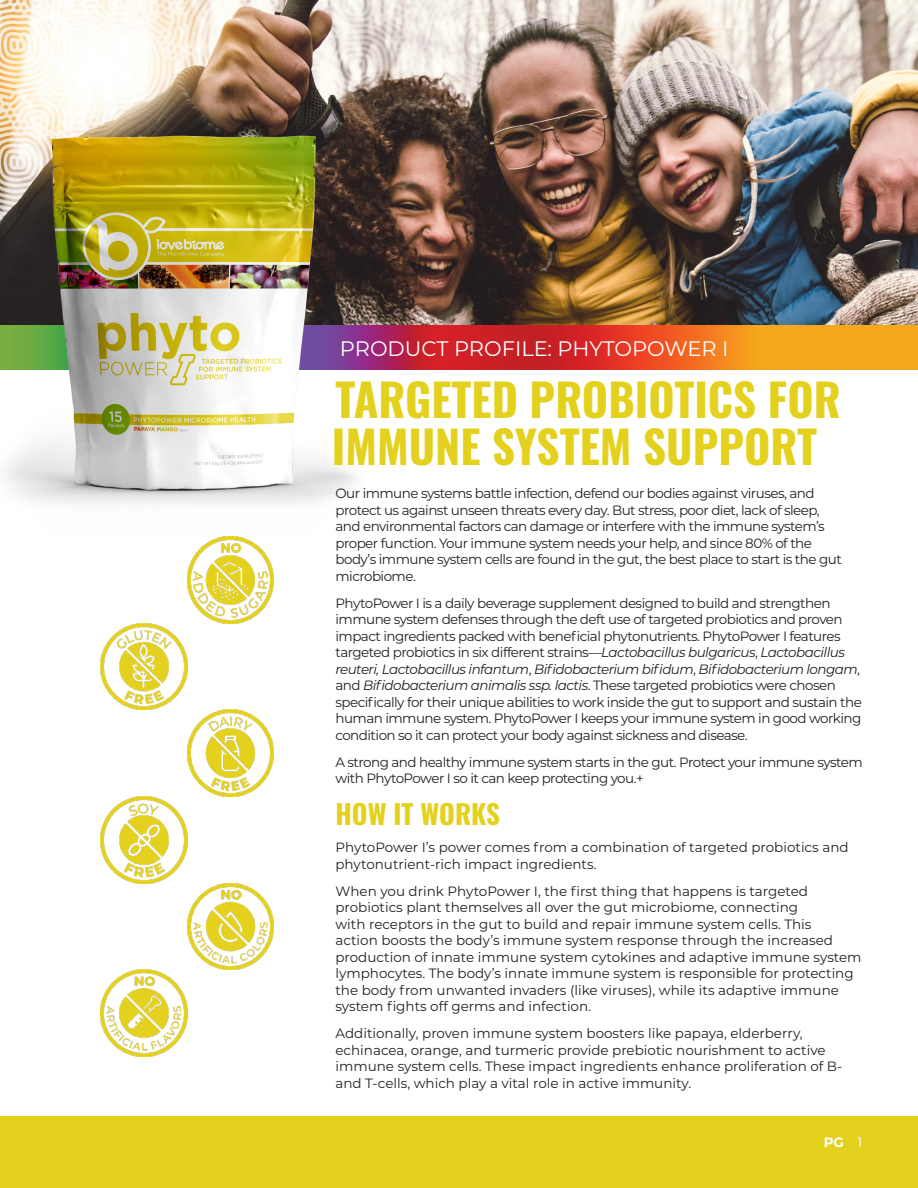
<style>
.page{position:relative;width:918px;height:1188px;background:#fff}
.page>*{position:absolute;margin:0;border:0;box-sizing:border-box;transform-origin:0 0}
.t1{font:700 45px "Oswald";color:#e4d11e}
.t2{font:700 27px "Oswald";color:#e4d11e}
.t3{font:21px "Montserrat";color:#fff}
.t4{font:13.5px/16.5px "Montserrat";letter-spacing:-.04em;color:#231f20}
.t5{font:13.5px/16.5px "Montserrat";color:#231f20}
.t6{font:700 13.5px "Montserrat";color:#fff}
.s1{font-style:italic}
.s2{font-weight:400}
</style>
<div class="page">
<div style="left:0;top:1117px;width:918px;height:71px;background:#e4d11e"></div>
<svg style="left:434px;top:324px;width:484px;height:46px;background:#e26222"></svg>
<img style="left:0;top:0;width:918px;height:324px">
<img style="left:0;top:54px;width:434px;height:483px">
<img style="left:187px;top:883px;width:87px;height:87px">
<img style="left:100px;top:796px;width:87px;height:87px">
<img style="left:187px;top:710px;width:87px;height:86px">
<img style="left:187px;top:537px;width:87px;height:86px">
<img style="left:101px;top:970px;width:86px;height:86px">
<img style="left:100px;top:623px;width:87px;height:87px">
<p class="t3" style="left:340px;top:334px;width:390px">PRODUCT PROFILE: PHYTOPOWER I</p>
<p class="t1" style="left:335px;top:359px;width:507px">TARGETED PROBIOTICS FOR</p>
<p class="t1" style="left:332px;top:406px;width:487px">IMMUNE SYSTEM SUPPORT</p>
<p class="t4" style="left:335px;top:485px;width:508px">Our immune systems battle infection, defend our bodies against viruses, and protect us against unseen threats every day. But stress, poor diet, lack of sleep, and environmental factors can damage or interfere with the immune system’s proper function. Your immune system needs your help, and since 80% of the body’s immune system cells are found in the gut, the best place to start is the gut microbiome.</p>
<p class="t4" style="left:335px;top:594px;width:528px">PhytoPower I is a daily beverage supplement designed to build and strengthen immune system defenses through the deft use of targeted probiotics and proven impact ingredients packed with beneficial phytonutrients. PhytoPower I features targeted probiotics in six different strains—<span class="s1">Lactobacillus bulgaricus</span>, <span class="s1">Lactobacillus reuteri, Lactobacillus infantum</span>, <span class="s1">Bifidobacterium bifidum</span>, <span class="s1">Bifidobacterium longam</span>, and <span class="s1">Bifidobacterium animalis ssp. lactis</span>. These targeted probiotics were chosen specifically for their unique abilities to work inside the gut to support and sustain the human immune system. PhytoPower I keeps your immune system in good working condition so it can protect your body against sickness and disease.</p>
<p class="t4" style="left:335px;top:753px;width:529px">A strong and healthy immune system starts in the gut. Protect your immune system with PhytoPower I so it can keep protecting you.+</p>
<p class="t2" style="left:335px;top:790px;width:166px">HOW IT WORKS</p>
<p class="t5" style="left:335px;top:839px;width:515px">PhytoPower I’s power comes from a combination of targeted probiotics and phytonutrient-rich impact ingredients.</p>
<p class="t5" style="left:335px;top:882px;width:528px">When you drink PhytoPower I, the first thing that happens is targeted probiotics plant themselves all over the gut microbiome, connecting<br>with receptors in the gut to build and repair immune system cells. This<br>action boosts the body’s immune system response through the increased production of innate immune system cytokines and adaptive immune system lymphocytes. The body’s innate immune system is responsible for protecting the body from unwanted invaders (like viruses), while its adaptive immune system fights off germs and infection.</p>
<p class="t5" style="left:335px;top:1025px;width:508px">Additionally, proven immune system boosters like papaya, elderberry, echinacea, orange, and turmeric provide prebiotic nourishment to active immune system cells. These impact ingredients enhance proliferation of B&shy;and T-cells, which play a vital role in active immunity.</p>
<p class="t6" style="left:824px;top:1133px;width:40px">PG <span class="s2">1</span></p>
</div>
